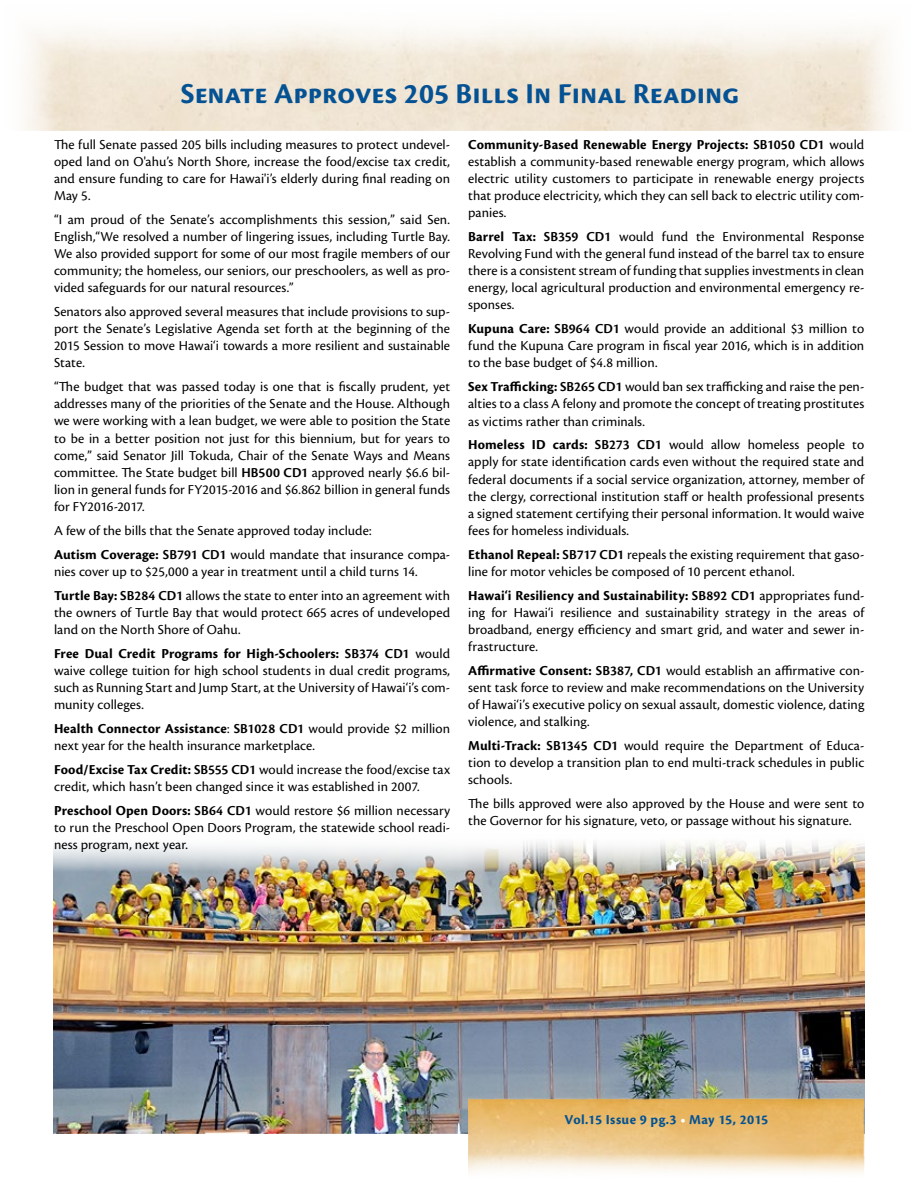
<style>
.page{position:relative;width:918px;height:1188px;background:#fff}
.page>*{position:absolute;margin:0;border:0;box-sizing:border-box;transform-origin:0 0}
.t1{font:700 30px "Cronos Pro";color:#045293}
.t2{font:14.25px/17.1px "Cronos Pro";letter-spacing:.005em;color:#000;text-align:justify}
.t3{font:700 14.25px "Cronos Pro";letter-spacing:.02em;color:#045293}
.s1{font-weight:600}
.s2{font-weight:700}
.s3{color:#fff}
</style>
<div class="page">
<img style="left:53px;top:842px;width:812px;height:291px">
<img style="left:468px;top:1099px;width:396px;height:74px">
<h1 class="t1" style="left:181px;top:76px;width:560px">Senate Approves 205 Bills In Final Reading</h1>
<p class="t2" style="left:54px;top:136px;width:398px">The full Senate passed 205 bills including measures to protect undevel&shy;oped land on O'ahu’s North Shore, increase the food/excise tax credit, and ensure funding to care for Hawai'i’s elderly during final reading on May 5.</p>
<p class="t2" style="left:54px;top:211px;width:398px">“I am proud of the Senate’s accomplishments this session,” said Sen.<br>English,“We resolved a number of lingering issues, including Turtle Bay.<br>We also provided support for some of our most fragile members of our community; the homeless, our seniors, our preschoolers, as well as pro&shy;vided safeguards for our natural resources.”</p>
<p class="t2" style="left:54px;top:303px;width:398px">Senators also approved several measures that include provisions to sup&shy;port the Senate’s Legislative Agenda set forth at the beginning of the 2015 Session to move Hawai‘i towards a more resilient and sustainable State.</p>
<p class="t2" style="left:54px;top:378px;width:398px">“The budget that was passed today is one that is fiscally prudent, yet addresses many of the priorities of the Senate and the House. Although we were working with a lean budget, we were able to position the State to be in a better position not just for this biennium, but for years to come,” said Senator Jill Tokuda, Chair of the Senate Ways and Means committee. The State budget bill <span class="s1">HB500 CD1</span> approved nearly $6.6 bil&shy;lion in general funds for FY2015-2016 and $6.862 billion in general funds for FY2016-2017.</p>
<p class="t2" style="left:54px;top:519px;width:398px;line-height:23.9px">A few of the bills that the Senate approved today include:<br><span class="s2">Autism Coverage:</span> <span class="s1">SB791 CD1</span> would mandate that insurance compa-</p>
<p class="t2" style="left:54px;top:559px;width:398px;line-height:23.9px">nies cover up to $25,000 a year in treatment until a child turns 14.<br><span class="s2">Turtle Bay:</span> <span class="s1">SB284 CD1</span> allows the state to enter into an agreement with</p>
<p class="t2" style="left:54px;top:604px;width:398px">the owners of Turtle Bay that would protect 665 acres of undeveloped land on the North Shore of Oahu.</p>
<p class="t2" style="left:54px;top:645px;width:398px"><span class="s2">Free Dual Credit Programs for High-Schoolers:</span> <span class="s1">SB374 CD1</span> would waive college tuition for high school students in dual credit programs, such as Running Start and Jump Start, at the University of Hawai‘i’s com&shy;munity colleges.</p>
<p class="t2" style="left:54px;top:720px;width:398px"><span class="s2">Health Connector Assistance</span>: <span class="s1">SB1028 CD1</span> would provide $2 million next year for the health insurance marketplace.</p>
<p class="t2" style="left:54px;top:761px;width:398px"><span class="s2">Food/Excise Tax Credit:</span> <span class="s1">SB555 CD1</span> would increase the food/excise tax credit, which hasn’t been changed since it was established in 2007.</p>
<p class="t2" style="left:54px;top:802px;width:398px"><span class="s2">Preschool Open Doors:</span> <span class="s1">SB64 CD1</span> would restore $6 million necessary to run the Preschool Open Doors Program, the statewide school readi&shy;ness program, next year.</p>
<p class="t2" style="left:468px;top:136px;width:398px"><span class="s2">Community-Based Renewable Energy Projects:</span> <span class="s1">SB1050 CD1</span> would establish a community-based renewable energy program, which allows electric utility customers to participate in renewable energy projects that produce electricity, which they can sell back to electric utility com&shy;panies.</p>
<p class="t2" style="left:468px;top:228px;width:398px"><span class="s2">Barrel Tax:</span> <span class="s1">SB359 CD1</span> would fund the Environmental Response Revolving Fund with the general fund instead of the barrel tax to ensure there is a consistent stream of funding that supplies investments in clean energy, local agricultural production and environmental emergency re&shy;sponses.</p>
<p class="t2" style="left:468px;top:320px;width:398px"><span class="s2">Kupuna Care:</span> <span class="s1">SB964 CD1</span> would provide an additional $3 million to fund the Kupuna Care program in fiscal year 2016, which is in addition to the base budget of $4.8 million.</p>
<p class="t2" style="left:468px;top:378px;width:398px"><span class="s2">Sex Trafficking:</span> <span class="s1">SB265 CD1</span> would ban sex trafficking and raise the pen&shy;alties to a class A felony and promote the concept of treating prostitutes as victims rather than criminals.</p>
<p class="t2" style="left:468px;top:436px;width:398px"><span class="s2">Homeless ID cards:</span> <span class="s1">SB273 CD1</span> would allow homeless people to apply for state identification cards even without the required state and federal documents if a social service organization, attorney, member of the clergy, correctional institution staff or health professional presents a signed statement certifying their personal information. It would waive fees for homeless individuals.</p>
<p class="t2" style="left:468px;top:546px;width:398px"><span class="s2">Ethanol Repeal:</span> <span class="s1">SB717 CD1</span> repeals the existing requirement that gaso&shy;line for motor vehicles be composed of 10 percent ethanol.</p>
<p class="t2" style="left:468px;top:587px;width:398px"><span class="s2">Hawai‘i Resiliency and Sustainability:</span> <span class="s1">SB892 CD1</span> appropriates fund&shy;ing for Hawai‘i resilience and sustainability strategy in the areas of broadband, energy efficiency and smart grid, and water and sewer in&shy;frastructure.</p>
<p class="t2" style="left:468px;top:662px;width:398px"><span class="s2">Affirmative Consent:</span> <span class="s1">SB387, CD1</span> would establish an affirmative con&shy;sent task force to review and make recommendations on the University of Hawai‘i’s executive policy on sexual assault, domestic violence, dating violence, and stalking.</p>
<p class="t2" style="left:468px;top:737px;width:398px"><span class="s2">Multi-Track:</span> <span class="s1">SB1345 CD1</span> would require the Department of Educa&shy;tion to develop a transition plan to end multi-track schedules in public schools.</p>
<p class="t2" style="left:468px;top:795px;width:398px">The bills approved were also approved by the House and were sent to the Governor for his signature, veto, or passage without his signature.</p>
<p class="t3" style="left:565px;top:1112px;width:205px">Vol.15 Issue 9 pg.3 <span class="s3">•</span> May 15, 2015</p>
</div>
